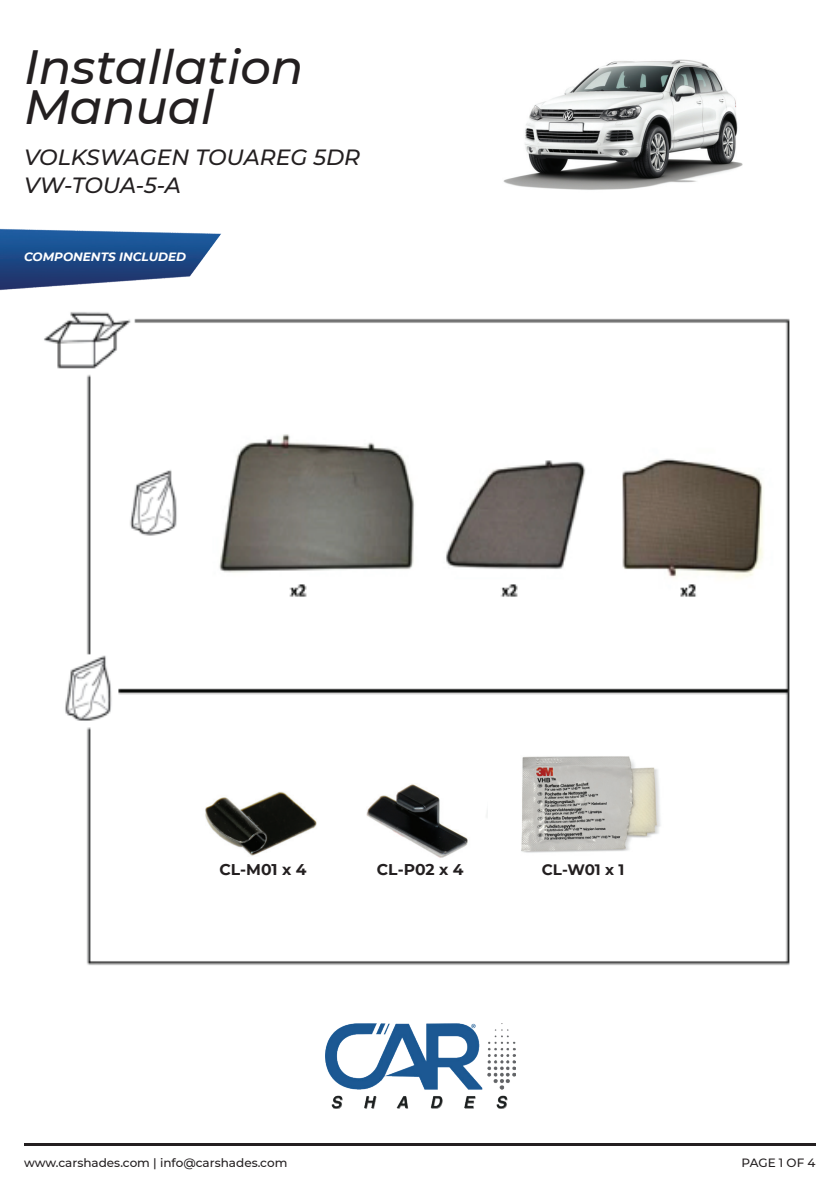
<style>
.page{position:relative;width:840px;height:1191px;background:#fff}
.page>*{position:absolute;margin:0;border:0;box-sizing:border-box;transform-origin:0 0}
.t1{font:italic 500 48px/40px "Montserrat";color:#231f20}
.t2{font:italic 500 22px/28px "Montserrat";color:#231f20}
.t3{font:700 15.6px "Montserrat";color:#231f20}
.t4{font:700 15.2px "Montserrat";color:#231f20}
.t5{font:500 12px "Montserrat";color:#231f20}
.t6{font:italic 700 12px "Montserrat";color:#fff}
</style>
<div class="page">
<img style="left:503px;top:59px;width:240px;height:131px">
<img style="left:0;top:228px;width:221px;height:63px">
<img style="left:44px;top:312px;width:746px;height:653px">
<img style="left:325px;top:1023px;width:189px;height:85px">
<hr style="left:24px;top:1143px;width:791px;height:2px;background:#231f20">
<img style="left:188px;top:762px;width:142px;height:117px">
<img style="left:345px;top:762px;width:142px;height:117px">
<img style="left:511px;top:736px;width:176px;height:129px">
<h1 class="t1" style="left:24px;top:45px;width:281px">Installation<br>Manual</h1>
<h2 class="t2" style="left:24px;top:143px;width:337px">VOLKSWAGEN TOUAREG 5DR<br>VW-TOUA-5-A</h2>
<p class="t6" style="left:24px;top:248px;width:163px">COMPONENTS INCLUDED</p>
<p class="t3" style="left:219px;top:858px;width:88px">CL-M01 x 4</p>
<p class="t3" style="left:376px;top:858px;width:88px">CL-P02 x 4</p>
<p class="t4" style="left:541px;top:858px;width:84px">CL-W01 x 1</p>
<p class="t5" style="left:24px;top:1153px;width:265px">www.carshades.com | info@carshades.com</p>
<p class="t5" style="left:741px;top:1153px;width:75px">PAGE 1 OF 4</p>
</div>
